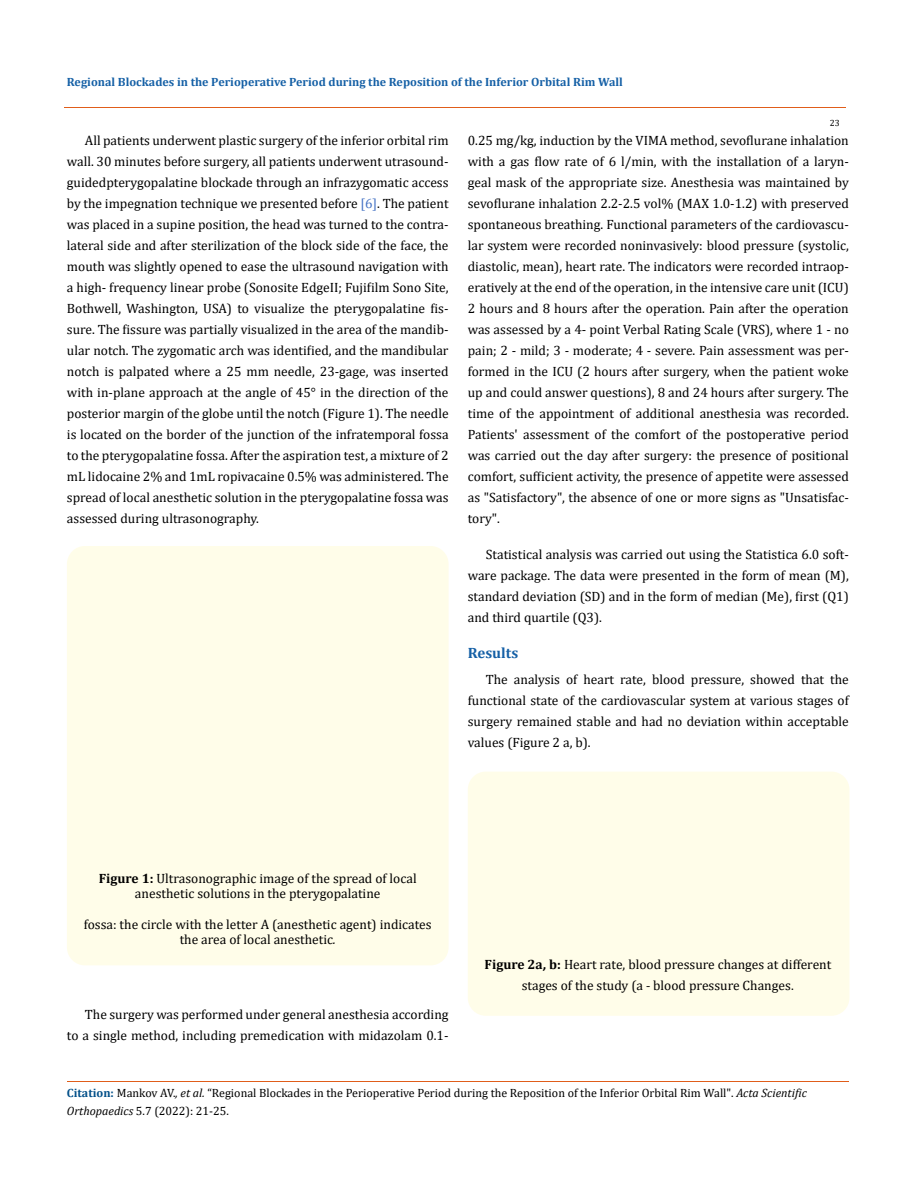
<style>
.page{position:relative;width:917px;height:1188px;background:#fff}
.page>*{position:absolute;margin:0;border:0;box-sizing:border-box;transform-origin:0 0}
.t1{font:700 15px "Cambria";color:#1560a6}
.t2{font:13.5px/21px "Cambria";color:#000;text-align:justify}
.t3{font:12px/18px "Cambria";color:#000}
.t4{font:700 12px "Cambria";color:#1560a6}
.t5{font:9px "Cambria";color:#000}
.s1{color:#4472c4}
.s2{font-weight:700}
.s3{font-style:italic}
.s4{font-family:"Calibri";font-weight:700}
.s5{font-family:"Calibri";font-style:italic}
.s6{font-family:"Calibri"}
.s7{font-weight:700;color:#035089}
</style>
<div class="page">
<hr style="left:64px;top:108px;width:781px;height:1px;background:#e05d1a">
<hr style="left:67px;top:1082px;width:781px;height:1px;background:#e05d1a">
<div style="left:67px;top:546px;width:381px;height:419px;background:#fffde9;border-radius:18px"></div>
<div style="left:468px;top:772px;width:381px;height:244px;background:#fffde9;border-radius:18px"></div>
<p class="t4" style="left:67px;top:73px;width:557px">Regional Blockades in the Perioperative Period during the Reposition of the Inferior Orbital Rim Wall</p>
<p class="t5" style="left:829px;top:118px;width:11px">23</p>
<p class="t2" style="left:67px;top:130px;width:383px;text-indent:18px">All patients underwent plastic surgery of the inferior orbital rim wall. 30 minutes before surgery, all patients underwent utrasound&shy;guidedpterygopalatine blockade through an infrazygomatic access by the impegnation technique we presented before <span class="s1">[6]</span>. The patient was placed in a supine position, the head was turned to the contra&shy;lateral side and after sterilization of the block side of the face, the mouth was slightly opened to ease the ultrasound navigation with a high- frequency linear probe (Sonosite EdgeII; Fujifilm Sono Site, Bothwell, Washington, USA) to visualize the pterygopalatine fis&shy;sure. The fissure was partially visualized in the area of the mandib&shy;ular notch. The zygomatic arch was identified, and the mandibular notch is palpated where a 25 mm needle, 23-gage, was inserted with in-plane approach at the angle of 45° in the direction of the posterior margin of the globe until the notch (Figure 1). The needle is located on the border of the junction of the infratemporal fossa to the pterygopalatine fossa. After the aspiration test, a mixture of 2 mL lidocaine 2% and 1mL ropivacaine 0.5% was administered. The spread of local anesthetic solution in the pterygopalatine fossa was assessed during ultrasonography.</p>
<p class="t2" style="left:468px;top:130px;width:382px">0.25 mg/kg, induction by the VIMA method, sevoflurane inhalation with a gas flow rate of 6 l/min, with the installation of a laryn&shy;geal mask of the appropriate size. Anesthesia was maintained by sevoflurane inhalation 2.2-2.5 vol% (MAX 1.0-1.2) with preserved spontaneous breathing. Functional parameters of the cardiovascu&shy;lar system were recorded noninvasively: blood pressure (systolic, diastolic, mean), heart rate. The indicators were recorded intraop&shy;eratively at the end of the operation, in the intensive care unit (ICU)<br>2 hours and 8 hours after the operation. Pain after the operation was assessed by a 4- point Verbal Rating Scale (VRS), where 1 - no pain; 2 - mild; 3 - moderate; 4 - severe. Pain assessment was per&shy;formed in the ICU (2 hours after surgery, when the patient woke up and could answer questions), 8 and 24 hours after surgery. The time of the appointment of additional anesthesia was recorded.<br>Patients' assessment of the comfort of the postoperative period was carried out the day after surgery: the presence of positional comfort, sufficient activity, the presence of appetite were assessed as "Satisfactory", the absence of one or more signs as "Unsatisfac&shy;tory".</p>
<p class="t2" style="left:468px;top:544px;width:382px;text-indent:18px">Statistical analysis was carried out using the Statistica 6.0 soft&shy;ware package. The data were presented in the form of mean (M), standard deviation (SD) and in the form of median (Me), first (Q1) and third quartile (Q3).</p>
<p class="t1" style="left:468px;top:643px;width:52px">Results</p>
<p class="t2" style="left:468px;top:669px;width:382px;text-indent:18px">The analysis of heart rate, blood pressure, showed that the functional state of the cardiovascular system at various stages of surgery remained stable and had no deviation within acceptable values (Figure 2 a, b).</p>
<p class="t2" style="left:99px;top:870px;width:319px;line-height:15.6px;text-align:center"><span class="s2">Figure 1:</span> Ultrasonographic image of the spread of local anesthetic solutions in the pterygopalatine</p>
<p class="t2" style="left:84px;top:917px;width:349px;line-height:15.5px;text-align:center">fossa: the circle with the letter A (anesthetic agent) indicates the area of local anesthetic<span class="s3">.</span></p>
<p class="t2" style="left:67px;top:1003px;width:383px;text-align:right">The surgery was performed under general anesthesia according<br>to a single method, including premedication with midazolam 0.1-</p>
<p class="t2" style="left:484px;top:954px;width:348px;text-align:center"><span class="s2">Figure 2a</span><span class="s4">,</span> <span class="s2">b:</span> Heart rate, blood pressure changes at different stages of the study (a <span class="s5">-</span> blood pressure Changes<span class="s6">.</span></p>
<p class="t3" style="left:67px;top:1084px;width:741px"><span class="s7">Citation:</span> Mankov AV.<span class="s3">, et al.</span> “Regional Blockades in the Perioperative Period during the Reposition of the Inferior Orbital Rim Wall". <span class="s3">Acta Scientific<br>Orthopaedics</span> 5.7 (2022): 21-25.</p>
</div>
